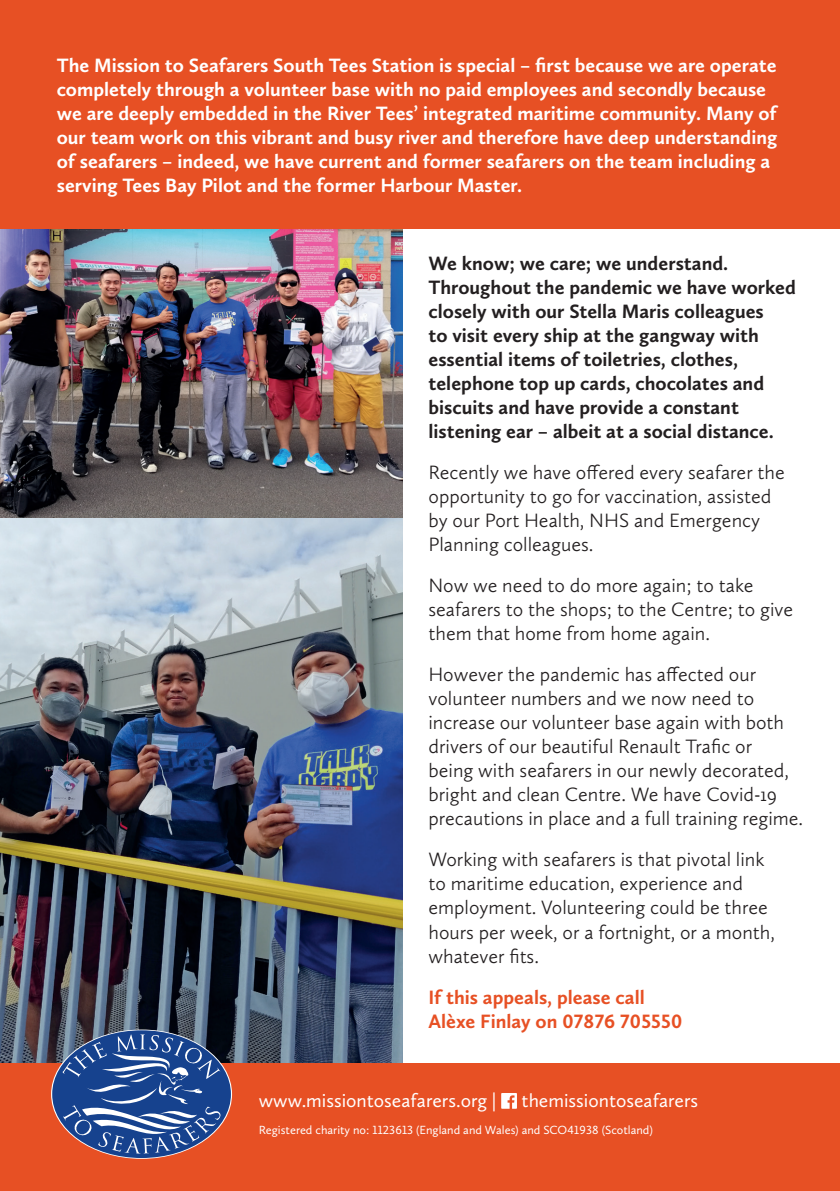
<style>
.page{position:relative;width:840px;height:1191px;background:#fff}
.page>*{position:absolute;margin:0;border:0;box-sizing:border-box;transform-origin:0 0}
.t1{font:300 20px/24px "Calluna Sans";color:#231f20}
.t2{font:700 20px/24px "Calluna Sans";color:#fff}
.t3{font:700 20px/24px "Calluna Sans";color:#231f20}
.t4{font:700 20px/24px "Calluna Sans";color:#e75024}
.t5{font:19.4px "Calluna Sans";color:#fff}
.t6{font:12.2px "Calluna Sans";color:#fff}
</style>
<div class="page">
<img style="left:0;top:228px;width:403px;height:835px">
<div style="left:0;top:1063px;width:839px;height:128px;background:#e75024"></div>
<svg style="left:501px;top:1093px;width:15px;height:15px"></svg>
<div style="left:0;top:0;width:839px;height:228px;background:#e75024"></div>
<div style="left:52px;top:1030px;width:179px;height:128px;background:#16428e;border-radius:50%"></div>
<svg style="left:62px;top:1034px;width:158px;height:119px"></svg>
<p class="t2" style="left:57px;top:53px;width:721px">The Mission to Seafarers South Tees Station is special – first because we are operate completely through a volunteer base with no paid employees and secondly because we are deeply embedded in the River Tees’ integrated maritime community. Many of our team work on this vibrant and busy river and therefore have deep understanding of seafarers – indeed, we have current and former seafarers on the team including a serving Tees Bay Pilot and the former Harbour Master.</p>
<p class="t3" style="left:428px;top:251px;width:369px">We know; we care; we understand.<br>Throughout the pandemic we have worked closely with our Stella Maris colleagues<br>to visit every ship at the gangway with essential items of toiletries, clothes, telephone top up cards, chocolates and biscuits and have provide a constant listening ear – albeit at a social distance.</p>
<p class="t1" style="left:428px;top:460px;width:357px">Recently we have offered every seafarer the opportunity to go for vaccination, assisted by our Port Health, NHS and Emergency Planning colleagues.</p>
<p class="t1" style="left:428px;top:573px;width:366px">Now we need to do more again; to take seafarers to the shops; to the Centre; to give them that home from home again.</p>
<p class="t1" style="left:428px;top:662px;width:376px">However the pandemic has affected our volunteer numbers and we now need to increase our volunteer base again with both drivers of our beautiful Renault Trafic or<br>being with seafarers in our newly decorated, bright and clean Centre. We have Covid-19 precautions in place and a full training regime.</p>
<p class="t1" style="left:428px;top:847px;width:348px">Working with seafarers is that pivotal link to maritime education, experience and employment. Volunteering could be three hours per week, or a fortnight, or a month, whatever fits.</p>
<p class="t4" style="left:428px;top:984px;width:255px">If this appeals, please call<br>Alèxe Finlay on 07876 705550</p>
<p class="t5" style="left:259px;top:1088px;width:239px">www.missiontoseafarers.org |</p>
<p class="t5" style="left:521px;top:1088px;width:178px">themissiontoseafarers</p>
<p class="t6" style="left:259px;top:1122px;width:395px">Registered charity no: 1123613 (England and Wales) and SCO41938 (Scotland)</p>
</div>
